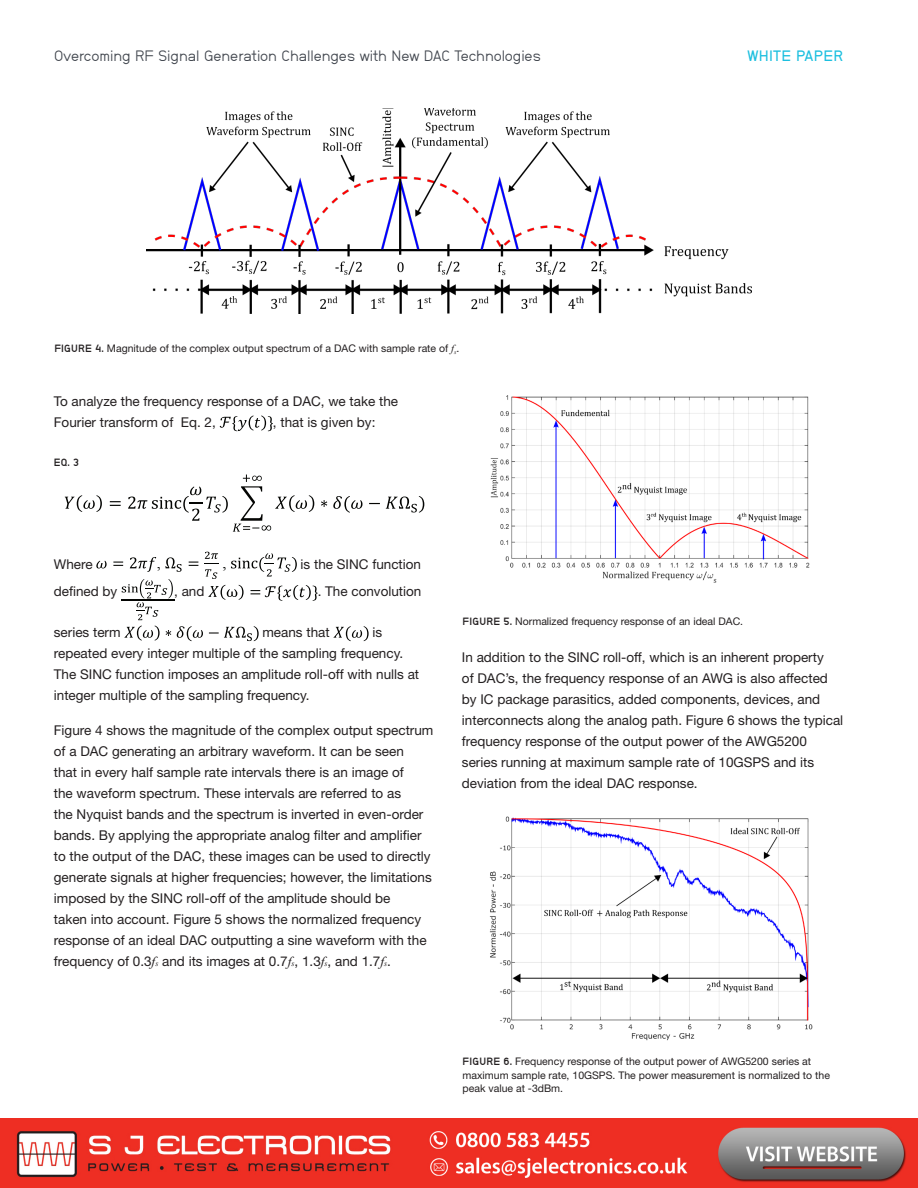
<style>
.page{position:relative;width:918px;height:1188px;background:#fff}
.page>*{position:absolute;margin:0;border:0;box-sizing:border-box;transform-origin:0 0}
.t1{font:16.2px "Times New Roman";color:#040503}
.t2{font:15px "Neubau Grotesk Nor";color:#41464e}
.t3{font:15px "Neubau Grotesk Hal";letter-spacing:.02em;color:#1cbfdf}
.Body_-_regular{font:13.5px/21px "Helvetica Neue";color:#231f20}
.t4{font:10.5px/13.5px "Helvetica Neue";color:#231f20}
.t5{font:10.5px "Neubau Grotesk Fet";color:#231f20}
.s1{font-family:"Neubau Grotesk Fet"}
.s2{font-family:"Times New Roman";font-style:italic}
.s3{font-family:"Times New Roman";font-style:italic;font-size:7.8px}
</style>
<div class="page">
<img style="left:146px;top:108px;width:605px;height:205px">
<svg style="left:220px;top:416px;width:53px;height:15px"></svg>
<svg style="left:96px;top:557px;width:60px;height:15px"></svg>
<svg style="left:165px;top:557px;width:17px;height:15px"></svg>
<svg style="left:189px;top:562px;width:9px;height:4px"></svg>
<svg style="left:204px;top:552px;width:15px;height:27px"></svg>
<svg style="left:231px;top:553px;width:66px;height:23px"></svg>
<svg style="left:122px;top:579px;width:51px;height:41px"></svg>
<hr style="left:121px;top:600px;width:53px;height:1px;background:#040503">
<svg style="left:208px;top:585px;width:36px;height:15px"></svg>
<svg style="left:251px;top:585px;width:67px;height:16px"></svg>
<svg style="left:124px;top:626px;width:36px;height:15px"></svg>
<svg style="left:166px;top:626px;width:93px;height:15px"></svg>
<svg style="left:333px;top:626px;width:36px;height:15px"></svg>
<img style="left:490px;top:395px;width:320px;height:188px">
<img style="left:489px;top:816px;width:324px;height:225px">
<svg style="left:65px;top:495px;width:37px;height:17px"></svg>
<svg style="left:321px;top:496px;width:103px;height:17px"></svg>
<svg style="left:110px;top:475px;width:204px;height:57px"></svg>
<img style="left:0;top:1118px;width:918px;height:70px">
<p class="t2" style="left:54px;top:47px;width:488px">Overcoming RF Signal Generation Challenges with New DAC Technologies</p>
<p class="t3" style="left:747px;top:46px;width:97px">WHITE PAPER</p>
<p class="t4" style="left:54px;top:341px;width:407px"><span class="s1">FIGURE 4.</span> Magnitude of the complex output spectrum of a DAC with sample rate of <span class="s2">f</span><sub>s</sub>.</p>
<p class="Body_-_regular" style="left:54px;top:390px;width:346px">To analyze the frequency response of a DAC, we take the<br>Fourier transform of Eq. 2,</p>
<p class="Body_-_regular" style="left:273px;top:411px;width:104px">, that is given by:</p>
<p class="t5" style="left:54px;top:456px;width:27px">EQ. 3</p>
<p class="Body_-_regular" style="left:54px;top:554px;width:40px">Where</p>
<p class="t1" style="left:157px;top:552px;width:6px">,</p>
<p class="t1" style="left:223px;top:552px;width:6px">,</p>
<p class="Body_-_regular" style="left:301px;top:554px;width:122px">is the SINC function</p>
<p class="Body_-_regular" style="left:54px;top:581px;width:65px">defined by</p>
<p class="Body_-_regular" style="left:174px;top:581px;width:32px">, and</p>
<p class="Body_-_regular" style="left:318px;top:581px;width:105px">. The convolution</p>
<p class="Body_-_regular" style="left:54px;top:622px;width:68px">series term</p>
<p class="Body_-_regular" style="left:262px;top:622px;width:69px">means that</p>
<p class="Body_-_regular" style="left:54px;top:622px;width:367px;text-indent:318px">is repeated every integer multiple of the sampling frequency.<br>The SINC function imposes an amplitude roll-off with nulls at integer multiple of the sampling frequency.</p>
<p class="Body_-_regular" style="left:54px;top:720px;width:381px">Figure 4 shows the magnitude of the complex output spectrum of a DAC generating an arbitrary waveform. It can be seen<br>that in every half sample rate intervals there is an image of<br>the waveform spectrum. These intervals are referred to as<br>the Nyquist bands and the spectrum is inverted in even-order bands. By applying the appropriate analog filter and amplifier to the output of the DAC, these images can be used to directly generate signals at higher frequencies; however, the limitations imposed by the SINC roll-off of the amplitude should be<br>taken into account. Figure 5 shows the normalized frequency response of an ideal DAC outputting a sine waveform with the frequency of 0.3<span class="s2">f</span><span class="s3">s</span> and its images at 0.7<span class="s2">f</span><span class="s3">s</span>, 1.3<span class="s2">f</span><span class="s3">s</span>, and 1.7<span class="s2">f</span><span class="s3">s</span>.</p>
<p class="t4" style="left:463px;top:614px;width:282px"><span class="s1">FIGURE 5.</span> Normalized frequency response of an ideal DAC.</p>
<p class="Body_-_regular" style="left:462px;top:647px;width:383px">In addition to the SINC roll-off, which is an inherent property<br>of DAC’s, the frequency response of an AWG is also affected by IC package parasitics, added components, devices, and interconnects along the analog path. Figure 6 shows the typical frequency response of the output power of the AWG5200 series running at maximum sample rate of 10GSPS and its deviation from the ideal DAC response.</p>
<p class="t4" style="left:463px;top:1055px;width:369px"><span class="s1">FIGURE 6.</span> Frequency response of the output power of AWG5200 series at maximum sample rate, 10GSPS. The power measurement is normalized to the peak value at -3dBm.</p>
</div>
